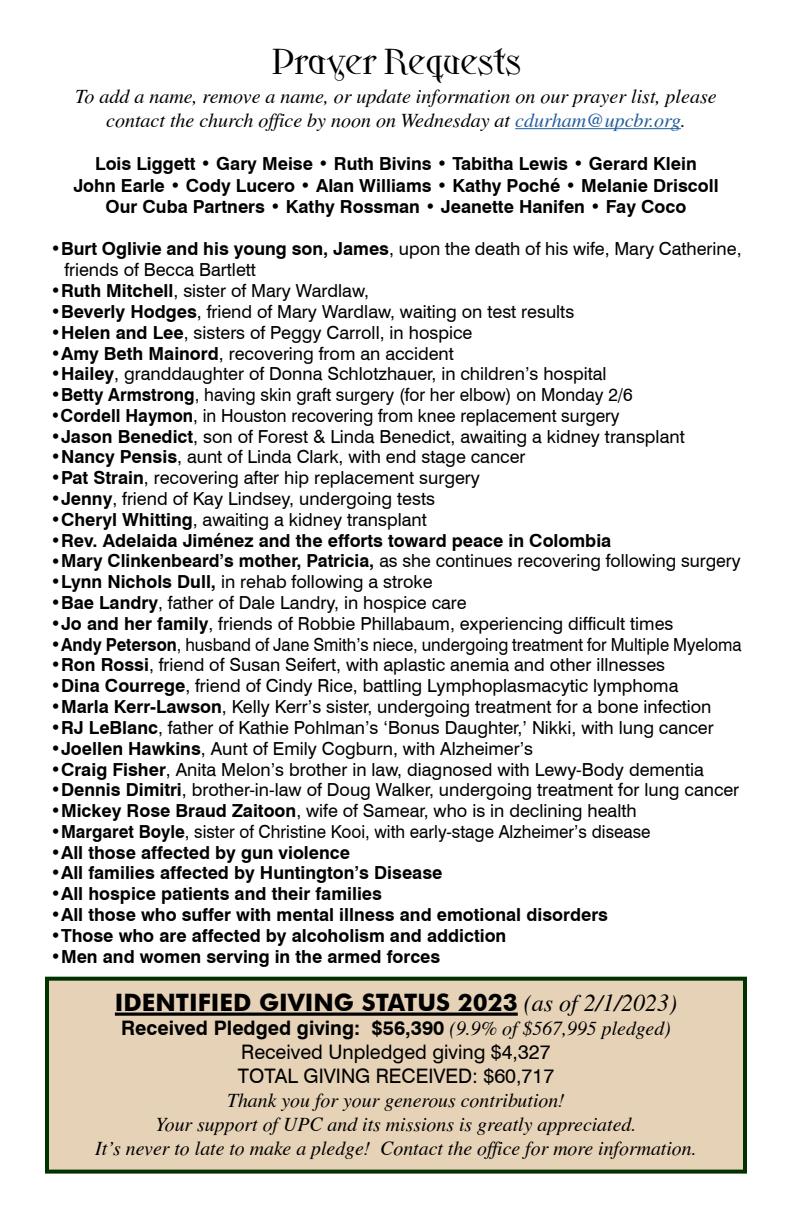
<style>
.page{position:relative;width:792px;height:1224px;background:#fff}
.page>*{position:absolute;margin:0;border:0;box-sizing:border-box;transform-origin:0 0}
.t1{font:36px "Scythe";color:#000}
.t2{font:700 24px "Futura BT";color:#000}
.t3{font:italic 20px/24px "Times";color:#000;text-align:center}
.t4{font:20px/24px "Swiss 721 BT";color:#000;text-align:center}
.t5{font:18px/20.8px "Swiss 721 BT";color:#000}
.t6{font:700 18px/21.6px "Swiss 721 BT";color:#000;text-align:center}
.t7{font:18px "Swiss 721 BT";color:#000;scale:.96 1}
.s1{color:#215e9e}
.s2{font-weight:700}
.s3{font-family:"Times";font-weight:400;font-style:italic}
.s4{font-family:"Times";font-style:italic}
</style>
<div class="page">
<hr style="left:515px;top:128px;width:166px;height:1px;background:#215e9e">
<div style="left:45px;top:977px;width:702px;height:197px;background:#e6d2b7;border:4px solid #030"></div>
<hr style="left:115px;top:1013px;width:403px;height:3px;background:#000">
<h1 class="t1" style="left:271px;top:40px;width:251px">Prayer Requests</h1>
<p class="t3" style="left:75px;top:84px;width:643px">To add a name, remove a name, or update information on our prayer list, please contact the church office by noon on Wednesday at <span class="s1">cdurham@upcbr.org</span>.</p>
<p class="t6" style="left:73px;top:153px;width:647px">Lois Liggett • Gary Meise • Ruth Bivins • Tabitha Lewis • Gerard Klein<br>John Earle • Cody Lucero • Alan Williams • Kathy Poché • Melanie Driscoll<br>Our Cuba Partners • Kathy Rossman • Jeanette Hanifen • Fay Coco</p>
<p class="t5" style="left:64px;top:239px;width:679px;text-indent:-14px">•<span class="s2">Burt Oglivie and his young son, James</span>, upon the death of his wife, Mary Catherine, friends of Becca Bartlett</p>
<p class="t5" style="left:50px;top:280px;width:320px">•<span class="s2">Ruth Mitchell</span>, sister of Mary Wardlaw,</p>
<p class="t5" style="left:50px;top:301px;width:525px">•<span class="s2">Beverly Hodges</span>, friend of Mary Wardlaw, waiting on test results</p>
<p class="t5" style="left:50px;top:322px;width:423px">•<span class="s2">Helen and Lee</span>, sisters of Peggy Carroll, in hospice</p>
<p class="t5" style="left:50px;top:343px;width:405px">•<span class="s2">Amy Beth Mainord</span>, recovering from an accident</p>
<p class="t5" style="left:50px;top:363px;width:558px">•<span class="s2">Hailey</span>, granddaughter of Donna Schlotzhauer, in children’s hospital</p>
<p class="t5" style="left:50px;top:384px;width:584px">•<span class="s2">Betty Armstrong</span>, having skin graft surgery (for her elbow) on Monday 2/6</p>
<p class="t7" style="left:50px;top:405px;width:595px">•<span class="s2">Cordell Haymon</span>, in Houston recovering from knee replacement surgery</p>
<p class="t5" style="left:50px;top:426px;width:636px">•<span class="s2">Jason Benedict</span>, son of Forest &amp; Linda Benedict, awaiting a kidney transplant</p>
<p class="t5" style="left:50px;top:447px;width:477px">•<span class="s2">Nancy Pensis</span>, aunt of Linda Clark, with end stage cancer</p>
<p class="t5" style="left:50px;top:467px;width:431px">•<span class="s2">Pat Strain</span>, recovering after hip replacement surgery</p>
<p class="t5" style="left:50px;top:488px;width:386px">•<span class="s2">Jenny</span>, friend of Kay Lindsey, undergoing tests</p>
<p class="t5" style="left:50px;top:509px;width:378px">•<span class="s2">Cheryl Whitting</span>, awaiting a kidney transplant</p>
<p class="t6" style="left:50px;top:529px;width:562px">•Rev. Adelaida Jiménez and the efforts toward peace in Colombia</p>
<p class="t5" style="left:50px;top:551px;width:692px">•<span class="s2">Mary Clinkenbeard’s mother, Patricia,</span> as she continues recovering following surgery</p>
<p class="t5" style="left:50px;top:571px;width:384px">•<span class="s2">Lynn Nichols Dull,</span> in rehab following a stroke</p>
<p class="t5" style="left:50px;top:592px;width:418px">•<span class="s2">Bae Landry</span>, father of Dale Landry, in hospice care</p>
<p class="t5" style="left:50px;top:613px;width:625px">•<span class="s2">Jo and her family</span>, friends of Robbie Phillabaum, experiencing difficult times</p>
<p class="t5" style="left:50px;top:634px;width:693px">•<span class="s2">Andy Peterson</span>, husband of Jane Smith’s niece, undergoing treatment for Multiple Myeloma</p>
<p class="t5" style="left:50px;top:655px;width:616px">•<span class="s2">Ron Rossi</span>, friend of Susan Seifert, with aplastic anemia and other illnesses</p>
<p class="t5" style="left:50px;top:675px;width:630px">•<span class="s2">Dina Courrege</span>, friend of Cindy Rice, battling Lymphoplasmacytic lymphoma</p>
<p class="t5" style="left:50px;top:696px;width:663px">•<span class="s2">Marla Kerr-Lawson</span>, Kelly Kerr’s sister, undergoing treatment for a bone infection</p>
<p class="t5" style="left:50px;top:717px;width:665px">•<span class="s2">RJ LeBlanc</span>, father of Kathie Pohlman’s ‘Bonus Daughter,’ Nikki, with lung cancer</p>
<p class="t5" style="left:50px;top:738px;width:484px">•<span class="s2">Joellen Hawkins</span>, Aunt of Emily Cogburn, with Alzheimer’s</p>
<p class="t5" style="left:50px;top:759px;width:655px">•<span class="s2">Craig Fisher</span>, Anita Melon’s brother in law, diagnosed with Lewy-Body dementia</p>
<p class="t5" style="left:50px;top:779px;width:690px">•<span class="s2">Dennis Dimitri</span>, brother-in-law of Doug Walker, undergoing treatment for lung cancer</p>
<p class="t5" style="left:50px;top:800px;width:588px">•<span class="s2">Mickey Rose Braud Zaitoon</span>, wife of Samear, who is in declining health</p>
<p class="t5" style="left:50px;top:821px;width:602px">•<span class="s2">Margaret Boyle</span>, sister of Christine Kooi, with early-stage Alzheimer’s disease</p>
<p class="t6" style="left:50px;top:841px;width:301px">•All those affected by gun violence</p>
<p class="t6" style="left:50px;top:862px;width:394px">•All families affected by Huntington’s Disease</p>
<p class="t6" style="left:50px;top:883px;width:333px">•All hospice patients and their families</p>
<p class="t6" style="left:50px;top:904px;width:559px">•All those who suffer with mental illness and emotional disorders</p>
<p class="t6" style="left:50px;top:925px;width:457px">•Those who are affected by alcoholism and addiction</p>
<p class="t6" style="left:50px;top:945px;width:392px">•Men and women serving in the armed forces</p>
<h2 class="t2" style="left:115px;top:988px;width:564px">IDENTIFIED GIVING STATUS 2023 <span class="s3">(as of 2/1/2023)</span></h2>
<p class="t4" style="left:121px;top:1016px;width:551px"><span class="s2">Received Pledged giving: $56,390</span> <span class="s4">(9.9% of $567,995 pledged)<br></span>Received Unpledged giving $4,327<br>TOTAL GIVING RECEIVED: $60,717</p>
<p class="t3" style="left:95px;top:1089px;width:603px">Thank you for your generous contribution!<br>Your support of UPC and its missions is greatly appreciated.<br>It’s never to late to make a pledge! Contact the office for more information.</p>
</div>
